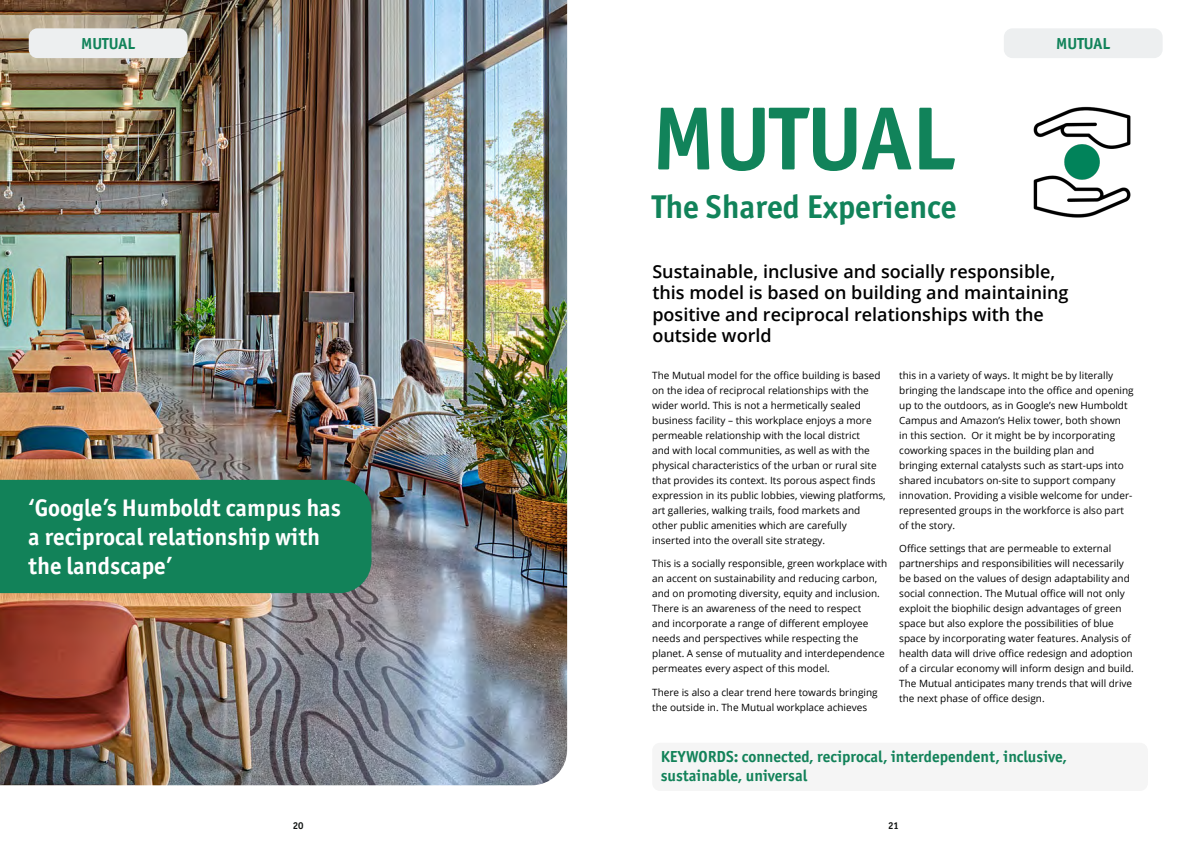
<style>
.page{position:relative;width:1191px;height:842px;background:#fff}
.page>*{position:absolute;margin:0;border:0;box-sizing:border-box;transform-origin:0 0}
.t1{font:700 90px "Officina Sans ITC Pro";color:#11835a}
.t2{font:700 33px "Officina Sans ITC Pro";color:#11835a}
.t3{font:700 24px/28.8px "Officina Sans ITC Pro";color:#fff}
.t4{font:600 18px/21.6px "Open Sans";color:#000}
.t5{font:700 16px/19.2px "Officina Sans ITC Pro";color:#128259}
.t6{font:700 16px "Officina Sans ITC Pro";color:#11835a}
.t7{font:10px/15px "Open Sans";color:#000}
.t8{font:700 10px "Officina Sans ITC Pro";color:#121514}
</style>
<div class="page">
<img style="left:0;top:0;width:567px;height:785px">
<img style="left:1033px;top:106px;width:98px;height:112px">
<div style="left:1003px;top:28px;width:159px;height:30px;background:#edeff0;border-radius:9px"></div>
<div style="left:29px;top:28px;width:158px;height:30px;background:#edeff0;border-radius:9px"></div>
<div style="left:652px;top:743px;width:495px;height:48px;background:#f5f5f5;border-radius:8px"></div>
<div style="left:0;top:480px;width:371px;height:113px;background:#128259"></div>
<h3 class="t6" style="left:81px;top:34px;width:55px">MUTUAL</h3>
<h3 class="t6" style="left:1056px;top:34px;width:55px">MUTUAL</h3>
<h3 class="t3" style="left:28px;top:494px;width:314px">‘Google’s Humboldt campus has a reciprocal relationship with the landscape’</h3>
<h1 class="t1" style="left:652px;top:83px;width:304px">MUTUAL</h1>
<h2 class="t2" style="left:652px;top:186px;width:306px">The Shared Experience</h2>
<h3 class="t4" style="left:652px;top:260px;width:418px">Sustainable, inclusive and socially responsible, this model is based on building and maintaining positive and reciprocal relationships with the outside world</h3>
<p class="t7" style="left:652px;top:368px;width:235px">The Mutual model for the office building is based on the idea of reciprocal relationships with the wider world. This is not a hermetically sealed business facility – this workplace enjoys a more permeable relationship with the local district<br>and with local communities, as well as with the physical characteristics of the urban or rural site that provides its context. Its porous aspect finds expression in its public lobbies, viewing platforms, art galleries, walking trails, food markets and other public amenities which are carefully inserted into the overall site strategy.</p>
<p class="t7" style="left:652px;top:556px;width:236px">This is a socially responsible, green workplace with an accent on sustainability and reducing carbon, and on promoting diversity, equity and inclusion.<br>There is an awareness of the need to respect<br>and incorporate a range of different employee needs and perspectives while respecting the planet. A sense of mutuality and interdependence permeates every aspect of this model.</p>
<p class="t7" style="left:652px;top:685px;width:227px">There is also a clear trend here towards bringing the outside in. The Mutual workplace achieves</p>
<p class="t7" style="left:899px;top:368px;width:236px">this in a variety of ways. It might be by literally bringing the landscape into the office and opening up to the outdoors, as in Google’s new Humboldt Campus and Amazon’s Helix tower, both shown<br>in this section. Or it might be by incorporating coworking spaces in the building plan and bringing external catalysts such as start-ups into shared incubators on-site to support company innovation. Providing a visible welcome for under&shy;represented groups in the workforce is also part of the story.</p>
<p class="t7" style="left:899px;top:541px;width:236px">Office settings that are permeable to external partnerships and responsibilities will necessarily be based on the values of design adaptability and social connection. The Mutual office will not only exploit the biophilic design advantages of green space but also explore the possibilities of blue space by incorporating water features. Analysis of health data will drive office redesign and adoption of a circular economy will inform design and build.<br>The Mutual anticipates many trends that will drive the next phase of office design.</p>
<h3 class="t5" style="left:661px;top:747px;width:408px">KEYWORDS: connected, reciprocal, interdependent, inclusive, sustainable, universal</h3>
<p class="t8" style="left:293px;top:820px;width:12px">20</p>
<p class="t8" style="left:888px;top:820px;width:12px">21</p>
</div>
